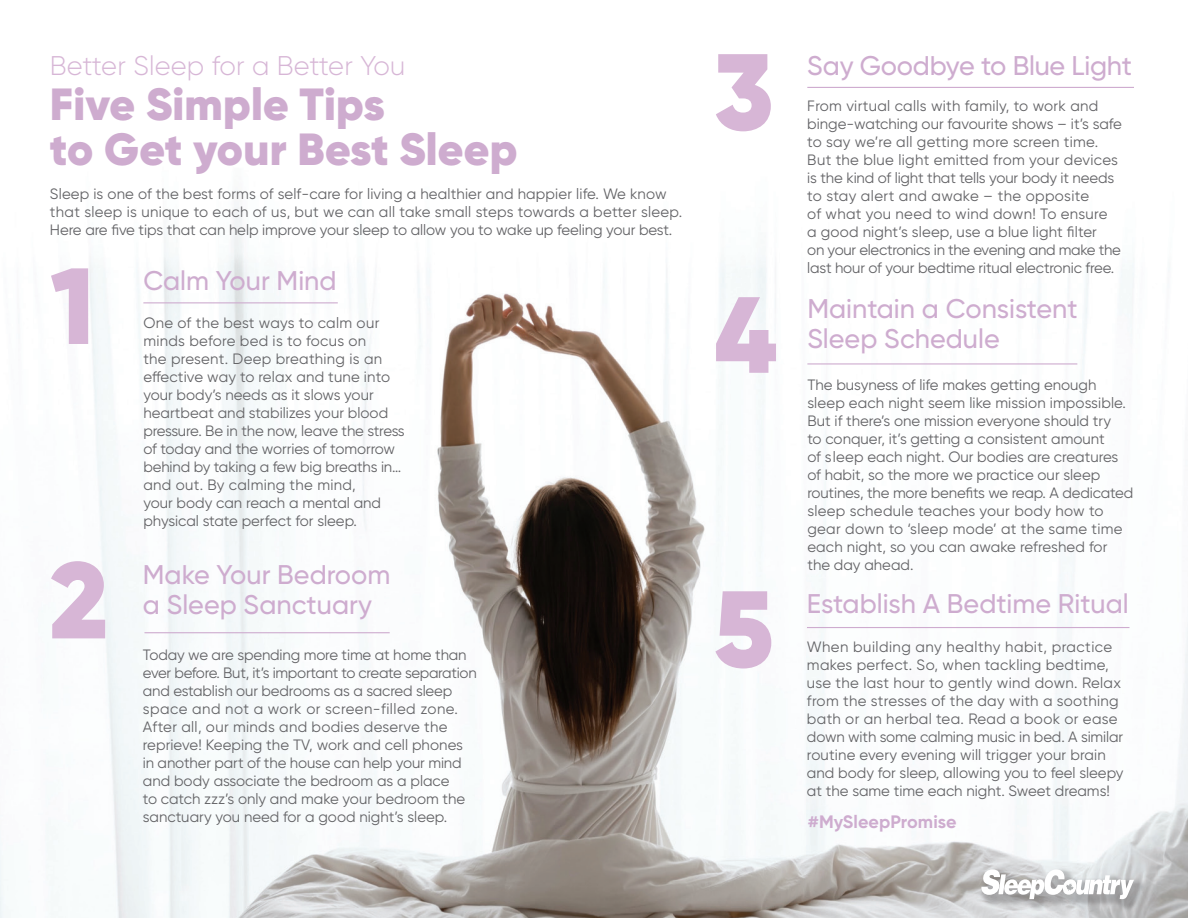
<style>
.page{position:relative;width:1188px;height:918px;background:#fff}
.page>*{position:absolute;margin:0;border:0;box-sizing:border-box;transform-origin:0 0}
.Big_Numbers{font:900 108px "Gilroy";color:#d7b6d6}
.t1{font:900 45px/45px "Gilroy";letter-spacing:.005em;color:#ceaccf}
.Subtitle{font:500 27px/30px "Gilroy";color:#ceaccf}
.t2{font:300 27px "Gilroy";letter-spacing:.005em;color:#d7b6d6}
.t3{font:700 18px "Gilroy";letter-spacing:.005em;color:#ceaccf}
.Body{font:15px/18px "Gilroy";color:#636366}
</style>
<div class="page">
<img style="left:0;top:202px;width:1188px;height:716px">
<div style="left:979px;top:866px;width:167px;height:46px;background:#231f20;opacity:.25"></div>
<svg style="left:981px;top:869px;width:153px;height:30px"></svg>
<hr style="left:143px;top:302px;width:195px;height:1px;background:#ceaccf">
<hr style="left:144px;top:632px;width:246px;height:1px;background:#ceaccf">
<hr style="left:807px;top:87px;width:327px;height:1px;background:#ceaccf">
<hr style="left:807px;top:363px;width:270px;height:2px;background:#ceaccf">
<hr style="left:807px;top:627px;width:322px;height:1px;background:#ceaccf">
<p class="t2" style="left:50px;top:50px;width:357px">Better Sleep for a Better You</p>
<p class="t1" style="left:50px;top:81px;width:469px">Five Simple Tips<br>to Get your Best Sleep</p>
<p class="Body" style="left:50px;top:185px;width:634px">Sleep is one of the best forms of self-care for living a healthier and happier life. We know that sleep is unique to each of us, but we can all take small steps towards a better sleep.<br>Here are five tips that can help improve your sleep to allow you to wake up feeling your best.</p>
<p class="Big_Numbers" style="left:50px;top:238px;width:46px">1</p>
<p class="Big_Numbers" style="left:50px;top:532px;width:60px">2</p>
<p class="Subtitle" style="left:143px;top:265px;width:195px">Calm Your Mind</p>
<p class="Body" style="left:143px;top:314px;width:263px">One of the best ways to calm our minds before bed is to focus on<br>the present. Deep breathing is an effective way to relax and tune into your body’s needs as it slows your heartbeat and stabilizes your blood pressure. Be in the now, leave the stress of today and the worries of tomorrow behind by taking a few big breaths in… and out. By calming the mind,<br>your body can reach a mental and physical state perfect for sleep.</p>
<p class="Subtitle" style="left:143px;top:559px;width:249px">Make Your Bedroom</p>
<p class="Subtitle" style="left:143px;top:589px;width:231px">a Sleep Sanctuary</p>
<p class="Body" style="left:143px;top:646px;width:335px">Today we are spending more time at home than ever before. But, it’s important to create separation and establish our bedrooms as a sacred sleep space and not a work or screen-filled zone.<br>After all, our minds and bodies deserve the reprieve! Keeping the TV, work and cell phones in another part of the house can help your mind and body associate the bedroom as a place<br>to catch zzz’s only and make your bedroom the sanctuary you need for a good night’s sleep.</p>
<p class="Big_Numbers" style="left:714px;top:23px;width:61px">3</p>
<p class="Subtitle" style="left:807px;top:51px;width:326px">Say Goodbye to Blue Light</p>
<p class="Body" style="left:807px;top:96px;width:316px">From virtual calls with family, to work and binge-watching our favourite shows – it’s safe to say we’re all getting more screen time.<br>But the blue light emitted from your devices is the kind of light that tells your body it needs to stay alert and awake – the opposite<br>of what you need to wind down! To ensure<br>a good night’s sleep, use a blue light filter<br>on your electronics in the evening and make the last hour of your bedtime ritual electronic free.</p>
<p class="Big_Numbers" style="left:714px;top:266px;width:64px">4</p>
<p class="Subtitle" style="left:807px;top:294px;width:272px">Maintain a Consistent<br>Sleep Schedule</p>
<p class="Body" style="left:807px;top:376px;width:327px">The busyness of life makes getting enough sleep each night seem like mission impossible.<br>But if there’s one mission everyone should try<br>to conquer, it’s getting a consistent amount<br>of sleep each night. Our bodies are creatures of habit, so the more we practice our sleep routines, the more benefits we reap. A dedicated sleep schedule teaches your body how to gear down to ‘sleep mode’ at the same time each night, so you can awake refreshed for the day ahead.</p>
<p class="Big_Numbers" style="left:714px;top:561px;width:61px">5</p>
<p class="Subtitle" style="left:807px;top:588px;width:323px">Establish A Bedtime Ritual</p>
<p class="Body" style="left:807px;top:637px;width:318px">When building any healthy habit, practice makes perfect. So, when tackling bedtime, use the last hour to gently wind down. Relax from the stresses of the day with a soothing bath or an herbal tea. Read a book or ease down with some calming music in bed. A similar routine every evening will trigger your brain and body for sleep, allowing you to feel sleepy at the same time each night. Sweet dreams!</p>
<p class="t3" style="left:808px;top:810px;width:150px">#MySleepPromise</p>
</div>
